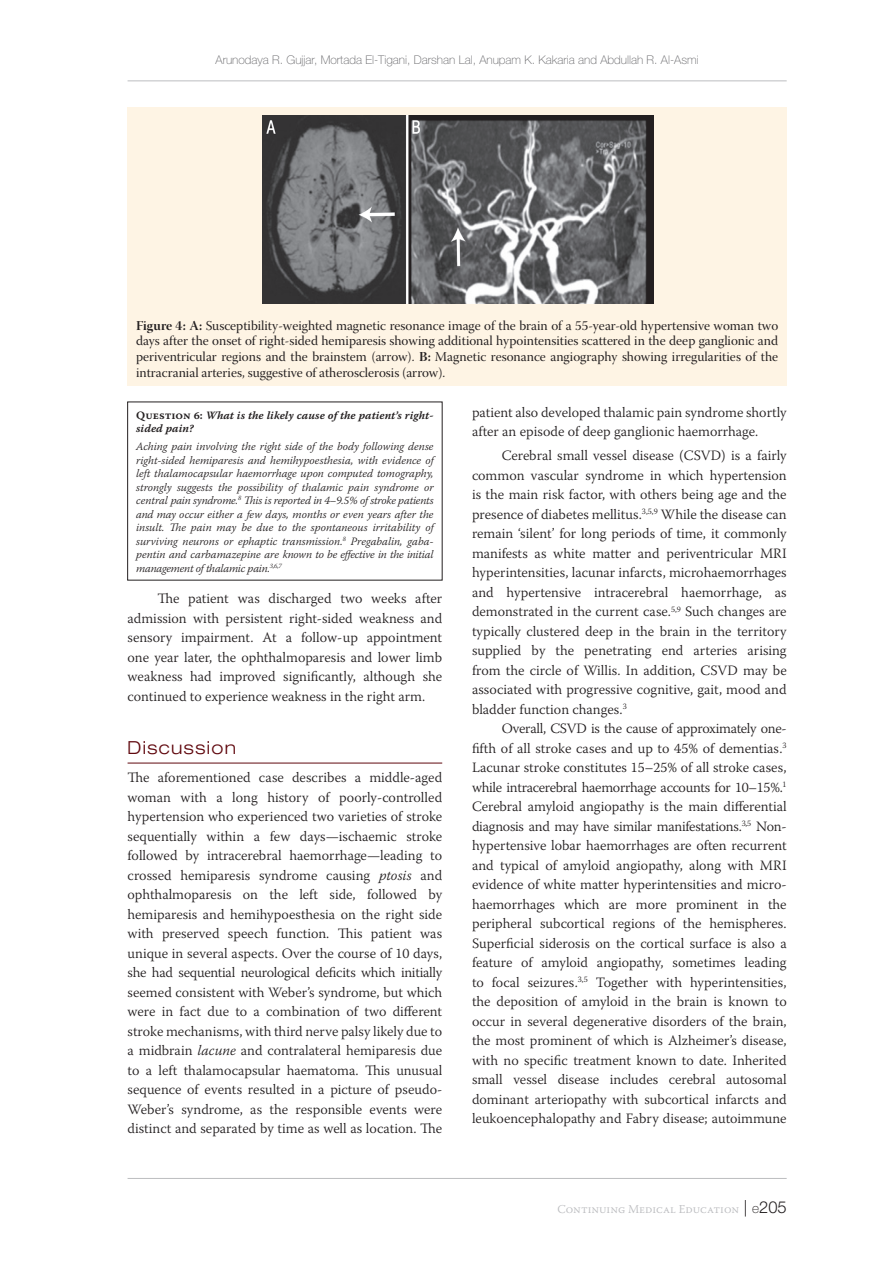
<style>
.page{position:relative;width:893px;height:1263px;background:#fff}
.page>*{position:absolute;margin:0;border:0;box-sizing:border-box;transform-origin:0 0}
.t1{font:300 expanded 18px "Helvetica Neue LT Pro";letter-spacing:.075em;color:#60080e}
.t2{font:300 14.25px/19.5px "Warnock Pro";color:#231f20;text-align:justify}
.t3{font:13.5px/15.8px "Warnock Pro Subh";color:#231f20;text-align:justify}
.t4{font:100 12px "Helvetica Neue LT Pro";color:#636366}
.t5{font:300 12px "Warnock Pro";color:#bcbdc0}
.t6{font:italic 300 11.25px/13.5px "Warnock Pro";letter-spacing:.015em;color:#231f20;text-align:justify}
.t7{font:11.25px/13.5px "Warnock Pro Semibold It Capt";color:#231f20}
.s1{font-family:"Warnock Pro Bold Disp"}
.s2{font-family:"Warnock Pro Semibold Capt"}
.s3{font-style:italic}
.s4{font-family:"Helvetica Neue LT Pro";font-size:16.5px;color:#231f20}
.s5{font-family:"Helvetica Neue LT Pro";font-weight:100;font-size:13.5px;color:#231f20}
</style>
<div class="page">
<hr style="left:128px;top:81px;width:659px;height:1px;background:#bcbdc0">
<hr style="left:128px;top:1178px;width:659px;height:1px;background:#bcbdc0">
<hr style="left:128px;top:763px;width:314px;height:1px;background:#60080e">
<div style="left:128px;top:107px;width:659px;height:278px;background:#fef4e4"></div>
<img style="left:263px;top:115px;width:390px;height:189px">
<p class="t4" style="left:216px;top:53px;width:485px">Arunodaya R. Gujjar, Mortada El-Tigani, Darshan Lal, Anupam K. Kakaria and Abdullah R. Al-Asmi</p>
<p class="t3" style="left:136px;top:319px;width:644px"><span class="s1">Figure 4: A:</span> Susceptibility-weighted magnetic resonance image of the brain of a 55-year-old hypertensive woman two days after the onset of right-sided hemiparesis showing additional hypointensities scattered in the deep ganglionic and periventricular regions and the brainstem (arrow). <span class="s1">B:</span> Magnetic resonance angiography showing irregularities of the intracranial arteries, suggestive of atherosclerosis (arrow).</p>
<p class="t7" style="left:136px;top:408px;width:299px"><span class="s2">Question 6:</span> What is the likely cause of the patient’s right&shy;sided pain?</p>
<p class="t6" style="left:136px;top:439px;width:299px">Aching pain involving the right side of the body following dense right-sided hemiparesis and hemihypoesthesia, with evidence of left thalamocapsular haemorrhage upon computed tomography, strongly suggests the possibility of thalamic pain syndrome or central pain syndrome.<sup>8</sup> This is reported in 4–9.5% of stroke patients and may occur either a few days, months or even years after the insult. The pain may be due to the spontaneous irritability of surviving neurons or ephaptic transmission.<sup>8</sup> Pregabalin, gaba&shy;pentin and carbamazepine are known to be effective in the initial management of thalamic pain.<sup>3,6,7</sup></p>
<p class="t2" style="left:128px;top:589px;width:316px;text-indent:30px">The patient was discharged two weeks after admission with persistent right-sided weakness and sensory impairment. At a follow-up appointment one year later, the ophthalmoparesis and lower limb weakness had improved significantly, although she continued to experience weakness in the right arm.</p>
<p class="t1" style="left:128px;top:737px;width:110px">Discussion</p>
<p class="t2" style="left:128px;top:768px;width:316px">The aforementioned case describes a middle-aged woman with a long history of poorly-controlled hypertension who experienced two varieties of stroke sequentially within a few days—ischaemic stroke followed by intracerebral haemorrhage—leading to crossed hemiparesis syndrome causing <span class="s3">ptosis</span> and ophthalmoparesis on the left side, followed by hemiparesis and hemihypoesthesia on the right side with preserved speech function. This patient was unique in several aspects. Over the course of 10 days, she had sequential neurological deficits which initially seemed consistent with Weber’s syndrome, but which were in fact due to a combination of two different stroke mechanisms, with third nerve palsy likely due to a midbrain <span class="s3">lacune</span> and contralateral hemiparesis due to a left thalamocapsular haematoma. This unusual sequence of events resulted in a picture of pseudo-Weber’s syndrome, as the responsible events were distinct and separated by time as well as location. The</p>
<p class="t2" style="left:472px;top:402px;width:316px">patient also developed thalamic pain syndrome shortly after an episode of deep ganglionic haemorrhage.</p>
<p class="t2" style="left:472px;top:446px;width:316px;text-indent:30px">Cerebral small vessel disease (CSVD) is a fairly common vascular syndrome in which hypertension is the main risk factor, with others being age and the presence of diabetes mellitus.<sup>3,5,9</sup> While the disease can remain ‘silent’ for long periods of time, it commonly manifests as white matter and periventricular MRI hyperintensities, lacunar infarcts, microhaemorrhages and hypertensive intracerebral haemorrhage, as demonstrated in the current case.<sup>5,9</sup> Such changes are typically clustered deep in the brain in the territory supplied by the penetrating end arteries arising from the circle of Willis. In addition, CSVD may be associated with progressive cognitive, gait, mood and bladder function changes.<sup>3</sup></p>
<p class="t2" style="left:472px;top:719px;width:316px;text-indent:30px">Overall, CSVD is the cause of approximately one&shy;fifth of all stroke cases and up to 45% of dementias.<sup>3<br></sup>Lacunar stroke constitutes 15–25% of all stroke cases, while intracerebral haemorrhage accounts for 10–15%.<sup>1<br></sup>Cerebral amyloid angiopathy is the main differential diagnosis and may have similar manifestations.<sup>3,5</sup> Non&shy;hypertensive lobar haemorrhages are often recurrent and typical of amyloid angiopathy, along with MRI evidence of white matter hyperintensities and micro&shy;haemorrhages which are more prominent in the peripheral subcortical regions of the hemispheres.<br>Superficial siderosis on the cortical surface is also a feature of amyloid angiopathy, sometimes leading to focal seizures.<sup>3,5</sup> Together with hyperintensities, the deposition of amyloid in the brain is known to occur in several degenerative disorders of the brain, the most prominent of which is Alzheimer’s disease, with no specific treatment known to date. Inherited small vessel disease includes cerebral autosomal dominant arteriopathy with subcortical infarcts and leukoencephalopathy and Fabry disease; autoimmune</p>
<p class="t5" style="left:557px;top:1201px;width:231px">Continuing Medical Education <span class="s4">|</span> <span class="s5">e</span><span class="s4">205</span></p>
</div>
